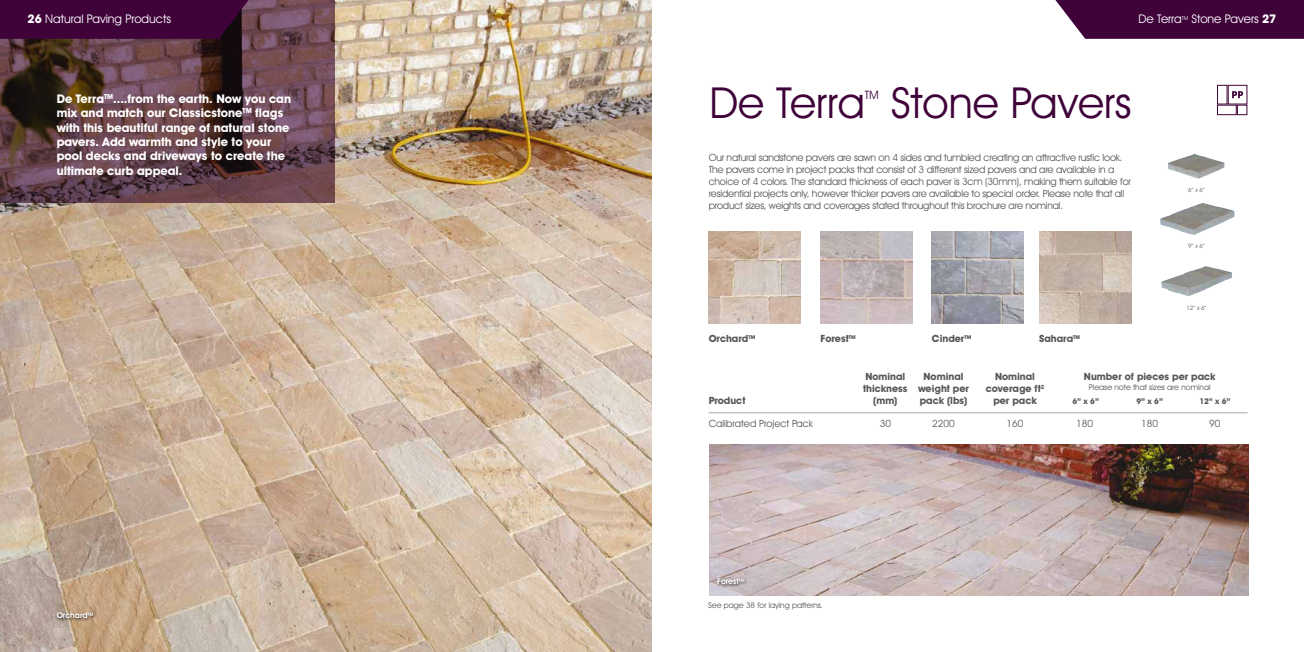
<style>
.page{position:relative;width:1304px;height:652px;background:#fff}
.page>*{position:absolute;margin:0;border:0;box-sizing:border-box;transform-origin:0 0}
.t1{font:43px "Avant Garde IT Cby BT";color:#3f033a}
.t2{font:700 12px/14.4px "Avant Garde IT Cby BT";color:#fff}
.t3{font:12px "Avant Garde IT Cby BT";color:#fff}
.t4{font:11.7px "Avant Garde IT Cby BT";color:#3f033a}
.t5{font:10px/12px "Avant Garde IT Cby BT";letter-spacing:-.02em;color:#575756}
.t6{font:700 10px/12px "Avant Garde IT Cby BT";color:#575756;text-align:center}
.t7{font:10px "Avant Garde IT Cby BT";color:#575756}
.t8{font:8px "Avant Garde IT Cby BT";color:#575756}
.t9{font:600 8px "Avant Garde IT Cby BT";color:#fff}
.t10{font:700 8px "Avant Garde IT Cby BT";color:#575756}
.t11{font:6px "Avant Garde IT Cby BT";color:#575756}
.t12{font:5.2px "Avant Garde IT Cby BT";color:#fff}
.s1{font-weight:700}
</style>
<div class="page">
<img style="left:709px;top:444px;width:539px;height:151px">
<img style="left:0;top:0;width:652px;height:652px">
<svg style="left:0;top:0;width:334px;height:202px;background:#5d3e44"></svg>
<svg style="left:0;top:0;width:249px;height:39px;background:#3e0539"></svg>
<svg style="left:1055px;top:0;width:249px;height:39px;background:#4b1346"></svg>
<div style="left:55px;top:610px;width:42px;height:12px;background:#000;opacity:.75"></div>
<img style="left:709px;top:232px;width:92px;height:92px">
<img style="left:820px;top:232px;width:92px;height:92px">
<img style="left:932px;top:232px;width:92px;height:92px">
<img style="left:1039px;top:232px;width:92px;height:92px">
<hr style="left:709px;top:413px;width:153px;height:1px;background:#9caba8">
<hr style="left:862px;top:413px;width:47px;height:1px;background:#9caba8">
<hr style="left:909px;top:413px;width:69px;height:1px;background:#9caba8">
<hr style="left:978px;top:413px;width:74px;height:1px;background:#9caba8">
<hr style="left:1052px;top:413px;width:65px;height:1px;background:#9caba8">
<hr style="left:1117px;top:413px;width:65px;height:1px;background:#9caba8">
<hr style="left:1182px;top:413px;width:65px;height:1px;background:#9caba8">
<div style="left:1228px;top:85px;width:19px;height:19px;background:#fff;border:1px solid #3f033a"></div>
<svg style="left:1232px;top:91px;width:11px;height:7px"></svg>
<div style="left:1217px;top:105px;width:19px;height:10px;background:#fff;border:1px solid #3f033a"></div>
<div style="left:1237px;top:105px;width:10px;height:10px;background:#fff;border:1px solid #3f033a"></div>
<div style="left:1217px;top:85px;width:10px;height:19px;background:#fff;border:1px solid #3f033a"></div>
<div style="left:716px;top:576px;width:32px;height:12px;background:#000;opacity:.75"></div>
<img style="left:1168px;top:154px;width:57px;height:24px">
<img style="left:1160px;top:203px;width:75px;height:32px">
<img style="left:1161px;top:266px;width:60px;height:30px">
<p class="t3" style="left:28px;top:12px;width:145px"><span class="s1">26</span> Natural Paving Products</p>
<p class="t3" style="left:1138px;top:12px;width:45px">De Terra</p>
<p class="t12" style="left:1182px;top:15px;width:8px">TM</p>
<p class="t3" style="left:1191px;top:12px;width:86px">Stone Pavers <span class="s1">27</span></p>
<p class="t2" style="left:57px;top:91px;width:236px">De Terra<sup>TM</sup>....from the earth. Now you can mix and match our Classicstone<sup>TM</sup> flags with this beautiful range of natural stone pavers. Add warmth and style to your pool decks and driveways to create the ultimate curb appeal.</p>
<p class="t9" style="left:57px;top:611px;width:38px">Orchard<sup>TM</sup></p>
<h1 class="t1" style="left:709px;top:76px;width:157px">De Terra</h1>
<p class="t4" style="left:865px;top:88px;width:15px">TM</p>
<h1 class="t1" style="left:891px;top:76px;width:242px">Stone Pavers</h1>
<p class="t5" style="left:709px;top:151px;width:424px">Our natural sandstone pavers are sawn on 4 sides and tumbled creating an attractive rustic look.<br>The pavers come in project packs that consist of 3 different sized pavers and are available in a choice of 4 colors. The standard thickness of each paver is 3cm (30mm), making them suitable for residential projects only, however thicker pavers are available to special order. Please note that all product sizes, weights and coverages stated throughout this brochure are nominal.</p>
<p class="t6" style="left:709px;top:332px;width:48px">Orchard<sup>TM</sup></p>
<p class="t6" style="left:820px;top:332px;width:37px">Forest<sup>TM</sup></p>
<p class="t6" style="left:932px;top:332px;width:41px">Cinder<sup>TM</sup></p>
<p class="t6" style="left:1039px;top:332px;width:42px">Sahara<sup>TM</sup></p>
<p class="t11" style="left:1188px;top:186px;width:18px">6” x 6”</p>
<p class="t11" style="left:1188px;top:242px;width:18px">9” x 6”</p>
<p class="t11" style="left:1186px;top:304px;width:22px">12” x 6”</p>
<p class="t6" style="left:709px;top:395px;width:38px">Product</p>
<p class="t6" style="left:863px;top:371px;width:46px">Nominal thickness (mm)</p>
<p class="t6" style="left:918px;top:371px;width:52px">Nominal weight per pack (lbs)</p>
<p class="t6" style="left:986px;top:371px;width:60px">Nominal coverage ft<sup>2 </sup>per pack</p>
<p class="t6" style="left:1084px;top:371px;width:133px">Number of pieces per pack</p>
<p class="t8" style="left:1089px;top:382px;width:123px">Please note that sizes are nominal</p>
<p class="t10" style="left:1072px;top:397px;width:28px">6” x 6”</p>
<p class="t10" style="left:1136px;top:397px;width:28px">9” x 6”</p>
<p class="t10" style="left:1199px;top:397px;width:33px">12” x 6”</p>
<p class="t7" style="left:709px;top:417px;width:106px">Calibrated Project Pack</p>
<p class="t5" style="left:880px;top:417px;width:13px">30</p>
<p class="t5" style="left:932px;top:417px;width:24px">2200</p>
<p class="t5" style="left:1007px;top:417px;width:18px">160</p>
<p class="t5" style="left:1076px;top:417px;width:18px">180</p>
<p class="t5" style="left:1141px;top:417px;width:18px">180</p>
<p class="t5" style="left:1209px;top:417px;width:13px">90</p>
<p class="t9" style="left:717px;top:577px;width:29px">Forest<sup>TM</sup></p>
<p class="t8" style="left:708px;top:600px;width:116px">See page 38 for laying patterns.</p>
</div>
